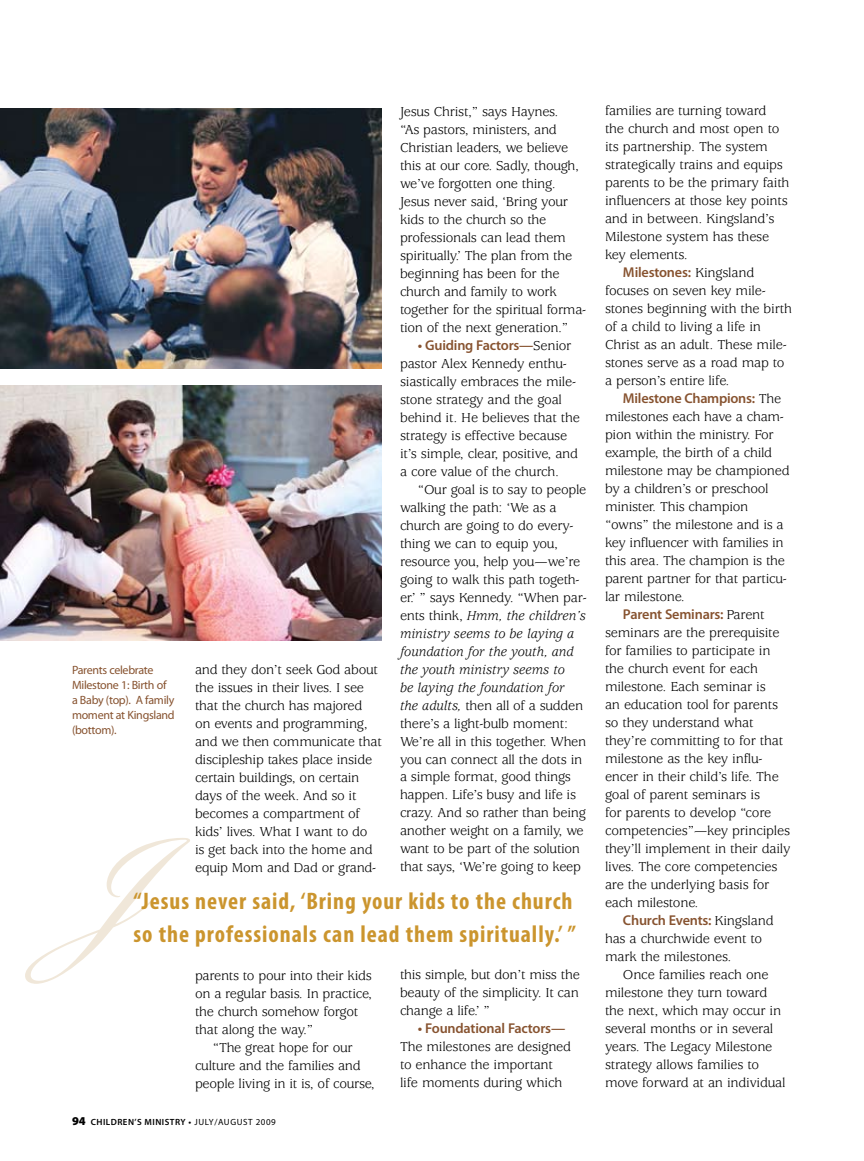
<style>
.page{position:relative;width:864px;height:1161px;background:#fff}
.page>*{position:absolute;margin:0;border:0;box-sizing:border-box;transform-origin:0 0}
.t1{font:700 condensed 24px/33px "Myriad Pro";letter-spacing:.04em;color:#cb952e}
.t2{font:14.25px/18px "Usherwood Std";letter-spacing:-.02em;color:#000}
.t3{font:600 14.25px "Myriad Pro";letter-spacing:-.015em;color:#875330}
.t4{font:12px/15px "Myriad Pro";letter-spacing:-.025em;color:#875330}
.t5{font:600 9px "Myriad Pro";letter-spacing:.05em;color:#000}
.s1{font-family:"Usherwood Std";font-weight:400;color:#000}
.s2{font-style:italic}
.s3{font-weight:900;font-size:12px}
.s4{font-weight:400}
</style>
<div class="page">
<svg style="left:25px;top:838px;width:165px;height:146px"></svg>
<img style="left:0;top:108px;width:382px;height:261px">
<img style="left:0;top:386px;width:382px;height:255px">
<p class="t4" style="left:72px;top:662px;width:104px">Parents celebrate<br>Milestone 1: Birth of a Baby (top). A family moment at Kingsland (bottom).</p>
<p class="t2" style="left:195px;top:661px;width:188px">and they don’t seek God about the issues in their lives. I see that the church has majored<br>on events and programming, and we then communicate that discipleship takes place inside certain buildings, on certain days of the week. And so it becomes a compartment of kids’ lives. What I want to do<br>is get back into the home and equip Mom and Dad or grand-</p>
<p class="t2" style="left:400px;top:103px;width:188px">Jesus Christ,” says Haynes.<br>“As pastors, ministers, and<br>Christian leaders, we believe this at our core. Sadly, though, we’ve forgotten one thing.<br>Jesus never said, ‘Bring your kids to the church so the professionals can lead them spiritually.’ The plan from the beginning has been for the church and family to work together for the spiritual forma&shy;tion of the next generation.”</p>
<p class="t3" style="left:418px;top:337px;width:155px">• Guiding Factors—<span class="s1">Senior</span></p>
<p class="t2" style="left:400px;top:355px;width:182px">pastor Alex Kennedy enthu&shy;siastically embraces the mile&shy;stone strategy and the goal behind it. He believes that the strategy is effective because it’s simple, clear, positive, and a core value of the church.</p>
<p class="t2" style="left:400px;top:481px;width:188px;text-indent:18px">“Our goal is to say to people walking the path: ‘We as a church are going to do every&shy;thing we can to equip you, resource you, help you—we’re going to walk this path togeth&shy;er.’ ” says Kennedy. “When par&shy;ents think, <span class="s2">Hmm, the children’s ministry seems to be laying a foundation for the youth, and the youth ministry seems to<br>be laying the foundation for<br>the adults,</span> then all of a sudden there’s a light-bulb moment:<br>We’re all in this together. When you can connect all the dots in a simple format, good things happen. Life’s busy and life is crazy. And so rather than being another weight on a family, we want to be part of the solution that says, ‘We’re going to keep</p>
<h1 class="t1" style="left:134px;top:885px;width:444px">“Jesus never said, ‘Bring your kids to the church so the professionals can lead them spiritually.’ ”</h1>
<p class="t2" style="left:195px;top:967px;width:179px">parents to pour into their kids on a regular basis. In practice, the church somehow forgot that along the way.”</p>
<p class="t2" style="left:195px;top:1039px;width:181px;text-indent:18px">“The great hope for our culture and the families and people living in it is, of course,</p>
<p class="t5" style="left:72px;top:1117px;width:205px"><span class="s3">94</span> CHILDREN’S MINISTRY • <span class="s4">JULY/AUGUST 2009</span></p>
<p class="t2" style="left:400px;top:967px;width:181px;text-align:justify">this simple, but don’t miss the beauty of the simplicity. It can change a life.’ ”</p>
<p class="t3" style="left:418px;top:1021px;width:149px">• Foundational Factors—</p>
<p class="t2" style="left:400px;top:1039px;width:173px">The milestones are designed to enhance the important life moments during which</p>
<p class="t2" style="left:605px;top:103px;width:186px">families are turning toward<br>the church and most open to its partnership. The system strategically trains and equips parents to be the primary faith influencers at those key points and in between. Kingsland’s<br>Milestone system has these key elements.</p>
<p class="t3" style="left:623px;top:265px;width:133px">Milestones: <span class="s1">Kingsland</span></p>
<p class="t2" style="left:605px;top:283px;width:188px">focuses on seven key mile&shy;stones beginning with the birth of a child to living a life in<br>Christ as an adult. These mile&shy;stones serve as a road map to a person’s entire life.</p>
<p class="t3" style="left:623px;top:391px;width:160px">Milestone Champions: <span class="s1">The</span></p>
<p class="t2" style="left:605px;top:409px;width:186px">milestones each have a cham&shy;pion within the ministry. For example, the birth of a child milestone may be championed by a children’s or preschool minister. This champion “owns” the milestone and is a key influencer with families in this area. The champion is the parent partner for that particu&shy;lar milestone.</p>
<p class="t3" style="left:623px;top:607px;width:143px">Parent Seminars: <span class="s1">Parent</span></p>
<p class="t2" style="left:605px;top:624px;width:187px">seminars are the prerequisite for families to participate in the church event for each milestone. Each seminar is<br>an education tool for parents so they understand what they’re committing to for that milestone as the key influ&shy;encer in their child’s life. The goal of parent seminars is<br>for parents to develop “core competencies”—key principles they’ll implement in their daily lives. The core competencies are the underlying basis for each milestone.</p>
<p class="t3" style="left:623px;top:913px;width:152px">Church Events: <span class="s1">Kingsland</span></p>
<p class="t2" style="left:605px;top:930px;width:159px">has a churchwide event to mark the milestones.</p>
<p class="t2" style="left:605px;top:966px;width:182px;text-indent:18px">Once families reach one milestone they turn toward the next, which may occur in several months or in several years. The Legacy Milestone strategy allows families to move forward at an individual</p>
</div>
